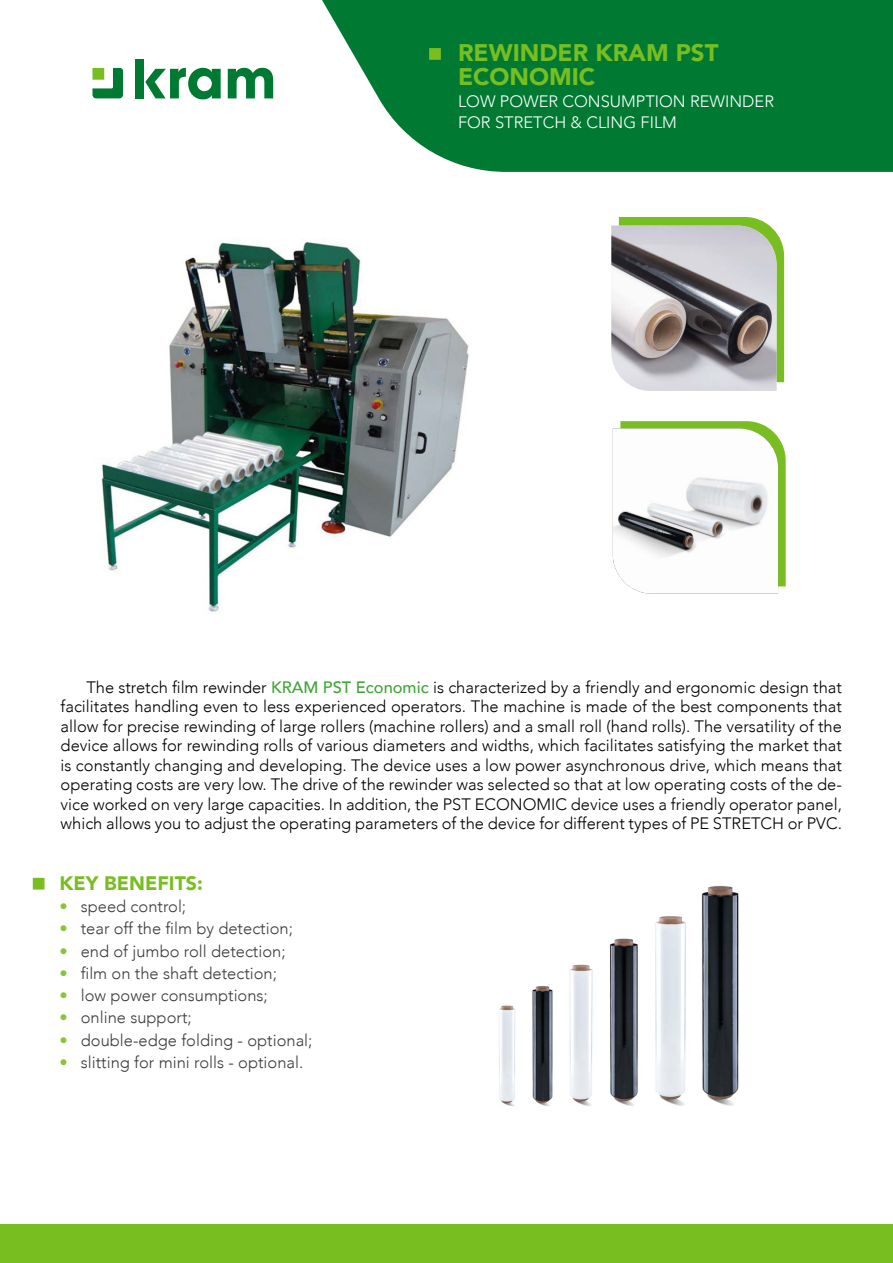
<style>
.page{position:relative;width:893px;height:1263px;background:#fff}
.page>*{position:absolute;margin:0;border:0;box-sizing:border-box;transform-origin:0 0}
.t1{font:900 24px/24px "Avenir";color:#78be20}
.t2{font:900 19.5px "Avenir";color:#78be20}
.t3{font:300 16.5px/19.5px "Avenir";color:#000;text-align:justify}
.t4{font:300 16.5px "Avenir";color:#3c3c3b}
.t5{font:300 16.5px/21px "Avenir";color:#fff}
.s1{font-weight:500;color:#3fa535}
.s2{color:#86c536}
</style>
<div class="page">
<img style="left:101px;top:241px;width:368px;height:371px">
<svg style="left:92px;top:68px;width:16px;height:30px"></svg>
<svg style="left:108px;top:0;width:785px;height:172px;fill:#007a33"></svg>
<svg style="left:429px;top:48px;width:12px;height:12px"></svg>
<svg style="left:33px;top:878px;width:12px;height:11px"></svg>
<svg style="left:611px;top:217px;width:173px;height:166px;background:#8dc744"></svg>
<img style="left:611px;top:226px;width:166px;height:165px">
<svg style="left:620px;top:421px;width:166px;height:172px;background:#8fc947"></svg>
<img style="left:613px;top:428px;width:165px;height:166px">
<div style="left:0;top:1225px;width:893px;height:38px;background:#78be20"></div>
<img style="left:499px;top:885px;width:240px;height:222px">
<h1 class="t1" style="left:458px;top:40px;width:262px">REWINDER KRAM PST<br>ECONOMIC</h1>
<p class="t5" style="left:458px;top:91px;width:318px">LOW POWER CONSUMPTION REWINDER<br>FOR STRETCH &amp; CLING FILM</p>
<p class="t3" style="left:61px;top:677px;width:783px;text-indent:26px">The stretch film rewinder <span class="s1">KRAM PST Economic</span> is characterized by a friendly and ergonomic design that facilitates handling even to less experienced operators. The machine is made of the best components that allow for precise rewinding of large rollers (machine rollers) and a small roll (hand rolls). The versatility of the device allows for rewinding rolls of various diameters and widths, which facilitates satisfying the market that is constantly changing and developing. The device uses a low power asynchronous drive, which means that operating costs are very low. The drive of the rewinder was selected so that at low operating costs of the de&shy;vice worked on very large capacities. In addition, the PST ECONOMIC device uses a friendly operator panel, which allows you to adjust the operating parameters of the device for different types of PE STRETCH or PVC.</p>
<p class="t2" style="left:60px;top:866px;width:145px">KEY BENEFITS:</p>
<p class="t4" style="left:60px;top:897px;width:128px"><span class="s2">•</span> speed control;</p>
<p class="t4" style="left:60px;top:919px;width:235px"><span class="s2">•</span> tear off the film by detection;</p>
<p class="t4" style="left:60px;top:941px;width:228px"><span class="s2">•</span> end of jumbo roll detection;</p>
<p class="t4" style="left:60px;top:963px;width:219px"><span class="s2">•</span> film on the shaft detection;</p>
<p class="t4" style="left:60px;top:986px;width:210px"><span class="s2">•</span> low power consumptions;</p>
<p class="t4" style="left:60px;top:1008px;width:134px"><span class="s2">•</span> online support;</p>
<p class="t4" style="left:60px;top:1030px;width:254px"><span class="s2">•</span> double-edge folding - optional;</p>
<p class="t4" style="left:60px;top:1052px;width:245px"><span class="s2">•</span> slitting for mini rolls - optional.</p>
</div>
